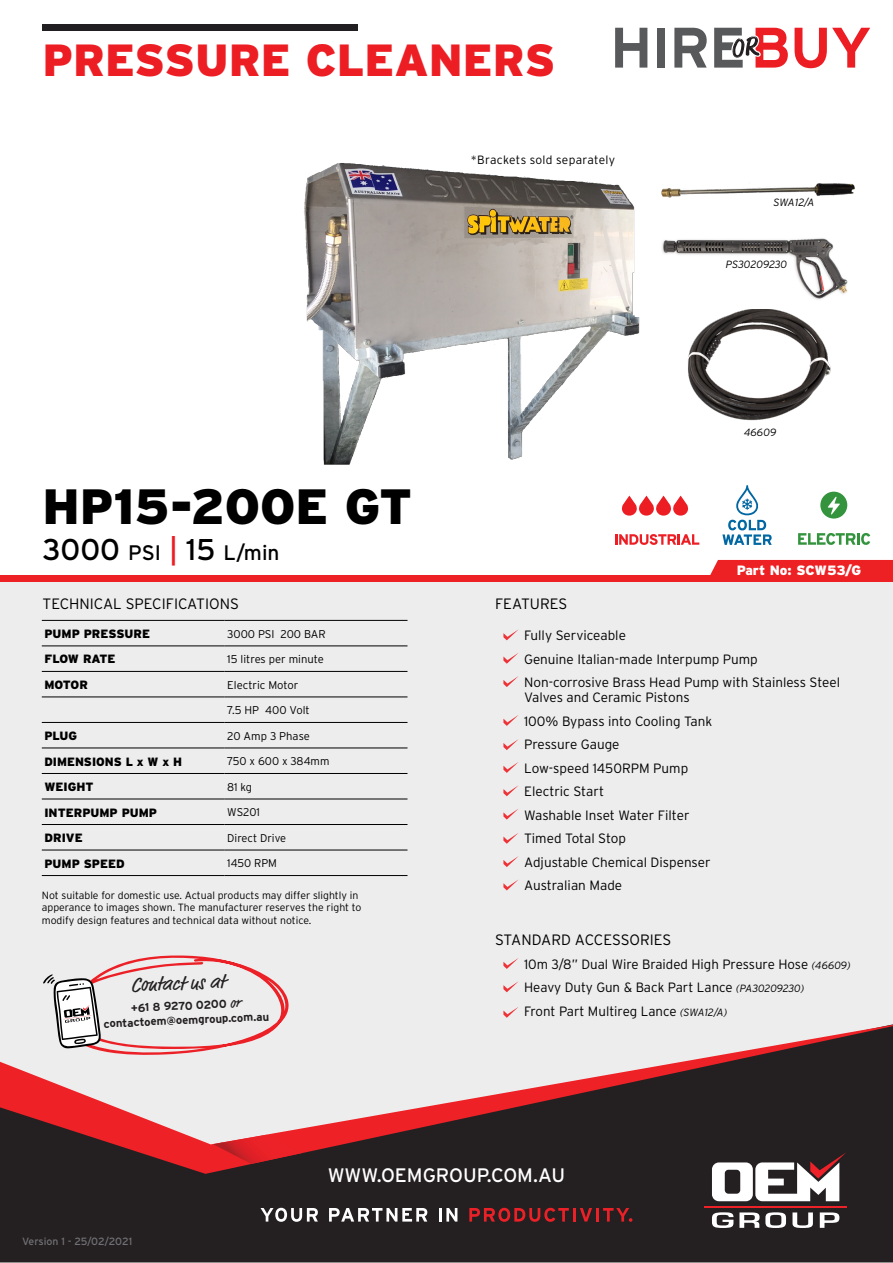
<style>
.page{position:relative;width:893px;height:1263px;background:#fff}
.page>*{position:absolute;margin:0;border:0;box-sizing:border-box;transform-origin:0 0}
.t1{font:900 49.5px "Interstate";color:#000}
.t2{font:900 45px "Interstate";color:#ed1d24}
.t3{font:21px "Interstate";color:#000}
.t4{font:20.7px "Market Pro";color:#221f20}
.t5{font:19.5px "Interstate";color:#fff}
.t6{font:300 15px "Interstate";color:#000}
.t7{font:300 13.5px/23.5px "Interstate";color:#000}
.t8{font:900 13.5px "Interstate";letter-spacing:-.005em;color:#fff}
.t9{font:900 12px "Interstate";color:#000}
.t10{font:300 12px "Interstate";letter-spacing:.025em;color:#000}
.t11{font:300 11.25px "Interstate";color:#000}
.t12{font:700 11.25px/14.5px "Interstate";color:#221f20;text-align:center}
.t13{font:300 10.5px/12.6px "Interstate";color:#000}
.t14{font:italic 300 10.5px "Interstate";letter-spacing:-.01em;color:#000}
.t15{font:10.5px "Interstate";letter-spacing:-.02em;color:#717275}
.s1{font-size:30px}
.s2{font-size:30px;color:#ed1d24}
.s3{font-family:"Market Pro";font-weight:400;font-size:15.75px}
.s4{font-style:italic;font-size:10.5px}
</style>
<div class="page">
<img style="left:304px;top:163px;width:336px;height:302px">
<div style="left:0;top:580px;width:893px;height:672px;background:#ededed"></div>
<div style="left:0;top:1024px;width:893px;height:238px;background:#241f21"></div>
<div style="left:708px;top:560px;width:185px;height:16px;background:#ed2124"></div>
<div style="left:0;top:576px;width:893px;height:6px;background:#ed2124"></div>
<svg style="left:0;top:1025px;width:893px;height:149px"></svg>
<svg style="left:213px;top:1135px;width:89px;height:29px;background:#d03237"></svg>
<svg style="left:261px;top:1208px;width:57px;height:14px"></svg>
<svg style="left:329px;top:1208px;width:98px;height:13px"></svg>
<svg style="left:439px;top:1208px;width:18px;height:13px"></svg>
<svg style="left:469px;top:1208px;width:163px;height:14px;background:#6e1f23"></svg>
<svg style="left:615px;top:28px;width:32px;height:40px"></svg>
<div style="left:657px;top:28px;width:8px;height:40px;background:#58595b"></div>
<svg style="left:674px;top:28px;width:33px;height:40px"></svg>
<svg style="left:795px;top:28px;width:75px;height:40px"></svg>
<svg style="left:714px;top:28px;width:74px;height:40px"></svg>
<svg style="left:503px;top:958px;width:16px;height:11px"></svg>
<svg style="left:503px;top:981px;width:16px;height:11px"></svg>
<svg style="left:503px;top:1007px;width:15px;height:11px"></svg>
<svg style="left:712px;top:1212px;width:47px;height:16px"></svg>
<svg style="left:765px;top:1212px;width:21px;height:16px"></svg>
<svg style="left:792px;top:1212px;width:21px;height:16px"></svg>
<svg style="left:820px;top:1212px;width:19px;height:16px"></svg>
<svg style="left:712px;top:1152px;width:134px;height:49px;background:#958d8e"></svg>
<hr style="left:704px;top:1206px;width:142px;height:1px;background:#ed2127">
<div style="left:43px;top:25px;width:315px;height:6px;background:#211f21"></div>
<svg style="left:43px;top:955px;width:253px;height:101px"></svg>
<svg style="left:722px;top:485px;width:50px;height:60px"></svg>
<div style="left:820px;top:492px;width:27px;height:27px;background:#34943e;border-radius:50%"></div>
<svg style="left:828px;top:497px;width:12px;height:17px"></svg>
<svg style="left:798px;top:533px;width:72px;height:12px"></svg>
<svg style="left:615px;top:534px;width:84px;height:11px"></svg>
<svg style="left:622px;top:496px;width:66px;height:20px"></svg>
<hr style="left:42px;top:620px;width:183px;height:1px;background:#000">
<hr style="left:225px;top:620px;width:182px;height:1px;background:#000">
<hr style="left:42px;top:646px;width:183px;height:1px;background:#000">
<hr style="left:225px;top:646px;width:182px;height:1px;background:#000">
<hr style="left:42px;top:671px;width:183px;height:1px;background:#000">
<hr style="left:225px;top:671px;width:182px;height:1px;background:#000">
<hr style="left:42px;top:697px;width:183px;height:1px;background:#000">
<hr style="left:225px;top:697px;width:182px;height:1px;background:#000">
<hr style="left:42px;top:722px;width:183px;height:1px;background:#000">
<hr style="left:42px;top:748px;width:183px;height:1px;background:#000">
<hr style="left:42px;top:773px;width:183px;height:1px;background:#000">
<hr style="left:42px;top:799px;width:183px;height:1px;background:#000">
<hr style="left:42px;top:824px;width:183px;height:1px;background:#000">
<hr style="left:42px;top:850px;width:183px;height:1px;background:#000">
<hr style="left:225px;top:850px;width:182px;height:1px;background:#000">
<hr style="left:42px;top:875px;width:183px;height:1px;background:#000">
<hr style="left:225px;top:875px;width:182px;height:1px;background:#000">
<hr style="left:225px;top:722px;width:182px;height:1px;background:#000">
<hr style="left:225px;top:748px;width:182px;height:1px;background:#000">
<hr style="left:225px;top:773px;width:182px;height:1px;background:#000">
<hr style="left:225px;top:799px;width:182px;height:1px;background:#000">
<hr style="left:225px;top:824px;width:182px;height:1px;background:#000">
<img style="left:688px;top:309px;width:143px;height:112px">
<img style="left:662px;top:238px;width:186px;height:62px">
<img style="left:661px;top:183px;width:194px;height:15px">
<svg style="left:503px;top:629px;width:16px;height:11px"></svg>
<svg style="left:503px;top:653px;width:15px;height:11px"></svg>
<svg style="left:503px;top:676px;width:16px;height:11px"></svg>
<svg style="left:503px;top:715px;width:16px;height:11px"></svg>
<svg style="left:503px;top:762px;width:16px;height:11px"></svg>
<svg style="left:503px;top:739px;width:16px;height:11px"></svg>
<svg style="left:503px;top:785px;width:16px;height:11px"></svg>
<svg style="left:503px;top:879px;width:16px;height:11px"></svg>
<svg style="left:503px;top:809px;width:15px;height:11px"></svg>
<svg style="left:503px;top:833px;width:15px;height:11px"></svg>
<svg style="left:503px;top:856px;width:16px;height:11px"></svg>
<h2 class="t2" style="left:43px;top:35px;width:514px">PRESSURE CLEANERS</h2>
<p class="t10" style="left:471px;top:153px;width:146px">*Brackets sold separately</p>
<p class="t14" style="left:774px;top:197px;width:42px">SWA12/A</p>
<p class="t14" style="left:726px;top:259px;width:63px">PS30209230</p>
<h1 class="t1" style="left:43px;top:478px;width:371px">HP15-200E GT</h1>
<h3 class="t3" style="left:43px;top:541px;width:239px"><span class="s1">3000</span> PSI <span class="s2">|</span> <span class="s1">15</span> L/min</h3>
<p class="t6" style="left:43px;top:595px;width:198px">TECHNICAL SPECIFICATIONS</p>
<p class="t9" style="left:44px;top:627px;width:107px">PUMP PRESSURE</p>
<p class="t11" style="left:227px;top:627px;width:100px">3000 PSI 200 BAR</p>
<p class="t9" style="left:44px;top:652px;width:73px">FLOW RATE</p>
<p class="t11" style="left:227px;top:653px;width:98px">15 litres per minute</p>
<p class="t9" style="left:44px;top:678px;width:45px">MOTOR</p>
<p class="t11" style="left:227px;top:678px;width:73px">Electric Motor</p>
<p class="t11" style="left:227px;top:704px;width:84px">7.5 HP 400 Volt</p>
<p class="t9" style="left:44px;top:729px;width:34px">PLUG</p>
<p class="t11" style="left:227px;top:729px;width:84px">20 Amp 3 Phase</p>
<p class="t9" style="left:44px;top:754px;width:139px">DIMENSIONS L x W x H</p>
<p class="t11" style="left:227px;top:755px;width:104px">750 x 600 x 384mm</p>
<p class="t9" style="left:44px;top:780px;width:51px">WEIGHT</p>
<p class="t11" style="left:227px;top:780px;width:26px">81 kg</p>
<p class="t9" style="left:44px;top:805px;width:114px">INTERPUMP PUMP</p>
<p class="t11" style="left:227px;top:806px;width:34px">WS201</p>
<p class="t9" style="left:44px;top:831px;width:40px">DRIVE</p>
<p class="t11" style="left:227px;top:831px;width:60px">Direct Drive</p>
<p class="t9" style="left:44px;top:856px;width:82px">PUMP SPEED</p>
<p class="t11" style="left:227px;top:857px;width:51px">1450 RPM</p>
<p class="t13" style="left:42px;top:889px;width:321px">Not suitable for domestic use. Actual products may differ slightly in apperance to images shown. The manufacturer reserves the right to modify design features and technical data without notice.</p>
<h3 class="t4" style="left:130px;top:971px;width:95px;rotate:-3deg">Contact us at</h3>
<p class="t12" style="left:103px;top:1002px;width:167px;rotate:-3deg">+61 8 9270 0200 <span class="s3">or </span>contactoem@oemgroup.com.au</p>
<p class="t14" style="left:744px;top:426px;width:34px">46609</p>
<p class="t6" style="left:495px;top:595px;width:74px">FEATURES</p>
<p class="t8" style="left:737px;top:562px;width:126px">Part No: SCW53/G</p>
<p class="t7" style="left:524px;top:623px;width:318px">Fully Serviceable<br>Genuine Italian-made Interpump Pump<br>Non-corrosive Brass Head Pump with Stainless Steel</p>
<p class="t7" style="left:524px;top:685px;width:190px">Valves and Ceramic Pistons<br>100% Bypass into Cooling Tank<br>Pressure Gauge<br>Low-speed 1450RPM Pump<br>Electric Start<br>Washable Inset Water Filter<br>Timed Total Stop<br>Adjustable Chemical Dispenser<br>Australian Made</p>
<p class="t6" style="left:495px;top:931px;width:178px">STANDARD ACCESSORIES</p>
<p class="t7" style="left:524px;top:952px;width:328px">10m 3/8” Dual Wire Braided High Pressure Hose <span class="s4">(46609)<br></span>Heavy Duty Gun &amp; Back Part Lance <span class="s4">(PA30209230)<br></span>Front Part Multireg Lance <span class="s4">(SWA12/A)</span></p>
<p class="t15" style="left:22px;top:1235px;width:112px">Version 1 - 25/02/2021</p>
<h3 class="t5" style="left:328px;top:1164px;width:239px">WWW.OEMGROUP.COM.AU</h3>
</div>
